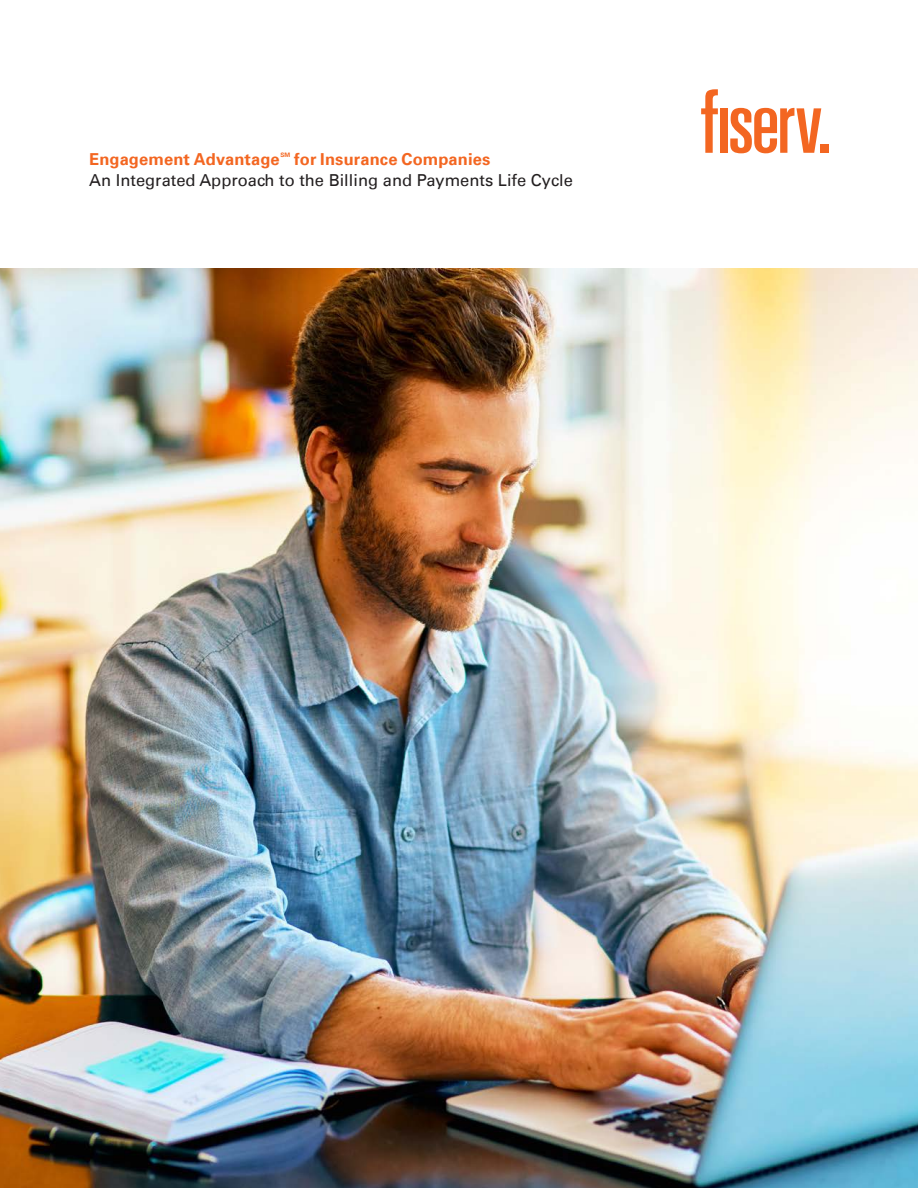
<style>
.page{position:relative;width:918px;height:1188px;background:#fff}
.page>*{position:absolute;margin:0;border:0;box-sizing:border-box;transform-origin:0 0}
.US_FC_black_descript{font:16.5px "Univers LT";color:#231f20}
.US_FC_orange_name_11{font:700 16.5px "Univers LT";letter-spacing:.005em;color:#f36621}
.US_FC_orange_name_11-2{font:700 6.15px "Univers LT";color:#f36621}
</style>
<div class="page">
<img style="left:0;top:268px;width:918px;height:920px">
<div style="left:821px;top:145px;width:8px;height:8px;background:#f36621"></div>
<svg style="left:701px;top:89px;width:17px;height:64px"></svg>
<div style="left:720px;top:108px;width:8px;height:45px;background:#f36621"></div>
<svg style="left:730px;top:108px;width:91px;height:45px"></svg>
<p class="US_FC_orange_name_11" style="left:89px;top:150px;width:192px">Engagement Advantage</p>
<p class="US_FC_orange_name_11-2" style="left:280px;top:152px;width:12px">SM</p>
<p class="US_FC_orange_name_11" style="left:294px;top:150px;width:198px">for Insurance Companies</p>
<p class="US_FC_black_descript" style="left:89px;top:171px;width:485px">An Integrated Approach to the Billing and Payments Life Cycle</p>
</div>
